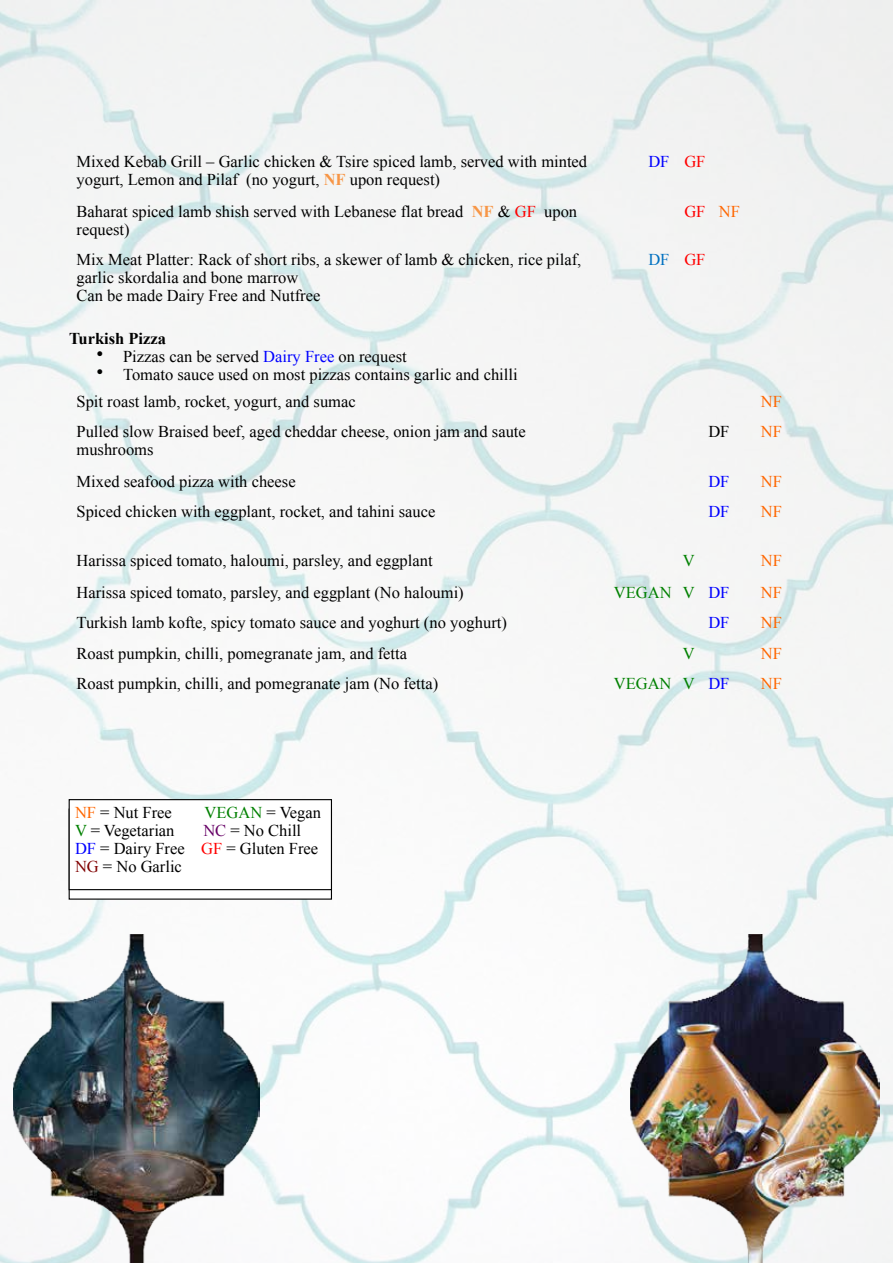
<style>
.page{position:relative;width:893px;height:1263px;background:#fff}
.page>*{position:absolute;margin:0;border:0;box-sizing:border-box;transform-origin:0 0}
.t1{font:16.5px/18px "Times New Roman";color:#000}
.t2{font:16.5px "Times New Roman";color:#f60}
.t3{font:16.5px "Times New Roman";color:#008000}
.t4{font:700 16.5px "Times New Roman";color:#000}
.t5{font:16.5px "Times New Roman";color:#00f}
.t6{font:16.5px "Times New Roman";color:#f00}
.t7{font:16.5px "Times New Roman";color:#0070c0}
.s1{font-weight:700;color:#f79646}
.s2{color:#f00}
.s3{color:#f60}
.s4{color:#00f}
.s5{color:#008000}
.s6{color:#606}
.s7{color:#800000}
</style>
<div class="page">
<img style="left:0;top:0;width:892px;height:1263px">
<div style="left:69px;top:809px;width:262px;height:90px;background:#fff"></div>
<div style="left:69px;top:799px;width:263px;height:91px;background:#fff;border:1px solid #000"></div>
<img style="left:13px;top:935px;width:246px;height:327px">
<img style="left:630px;top:935px;width:249px;height:327px">
<p class="t1" style="left:76px;top:152px;width:512px">Mixed Kebab Grill – Garlic chicken &amp; Tsire spiced lamb, served with minted yogurt, Lemon and Pilaf (no yogurt, <span class="s1">NF</span> upon request)</p>
<p class="t5" style="left:648px;top:151px;width:59px">DF <span class="s2">GF</span></p>
<p class="t1" style="left:77px;top:202px;width:502px">Baharat spiced lamb shish served with Lebanese flat bread <span class="s1">NF</span> &amp; <span class="s2">GF</span> upon request)</p>
<p class="t6" style="left:684px;top:200px;width:57px">GF <span class="s3">NF</span></p>
<p class="t1" style="left:77px;top:250px;width:506px">Mix Meat Platter: Rack of short ribs, a skewer of lamb &amp; chicken, rice pilaf, garlic skordalia and bone marrow<br>Can be made Dairy Free and Nutfree</p>
<p class="t7" style="left:648px;top:248px;width:59px">DF <span class="s2">GF</span></p>
<p class="t4" style="left:69px;top:327px;width:99px">Turkish Pizza</p>
<p class="t1" style="left:96px;top:347px;width:312px">• Pizzas can be served <span class="s4">Dairy Free</span> on request</p>
<p class="t1" style="left:96px;top:365px;width:423px">• Tomato sauce used on most pizzas contains garlic and chilli</p>
<p class="t1" style="left:77px;top:392px;width:281px">Spit roast lamb, rocket, yogurt, and sumac</p>
<p class="t2" style="left:761px;top:391px;width:23px">NF</p>
<p class="t1" style="left:77px;top:422px;width:451px">Pulled slow Braised beef, aged cheddar cheese, onion jam and saute mushrooms</p>
<p class="t1" style="left:708px;top:422px;width:23px">DF</p>
<p class="t2" style="left:761px;top:421px;width:23px">NF</p>
<p class="t1" style="left:77px;top:472px;width:221px">Mixed seafood pizza with cheese</p>
<p class="t5" style="left:708px;top:470px;width:23px">DF</p>
<p class="t2" style="left:761px;top:470px;width:23px">NF</p>
<p class="t1" style="left:77px;top:502px;width:360px">Spiced chicken with eggplant, rocket, and tahini sauce</p>
<p class="t5" style="left:708px;top:500px;width:23px">DF</p>
<p class="t2" style="left:761px;top:500px;width:23px">NF</p>
<p class="t1" style="left:77px;top:551px;width:357px">Harissa spiced tomato, haloumi, parsley, and eggplant</p>
<p class="t3" style="left:683px;top:550px;width:13px">V</p>
<p class="t2" style="left:760px;top:550px;width:23px">NF</p>
<p class="t1" style="left:76px;top:583px;width:389px">Harissa spiced tomato, parsley, and eggplant (No haloumi)</p>
<p class="t3" style="left:613px;top:581px;width:117px">VEGAN V <span class="s4">DF</span></p>
<p class="t2" style="left:760px;top:581px;width:23px">NF</p>
<p class="t1" style="left:76px;top:613px;width:432px">Turkish lamb kofte, spicy tomato sauce and yoghurt (no yoghurt)</p>
<p class="t5" style="left:708px;top:611px;width:23px">DF</p>
<p class="t2" style="left:760px;top:611px;width:23px">NF</p>
<p class="t1" style="left:76px;top:644px;width:332px">Roast pumpkin, chilli, pomegranate jam, and fetta</p>
<p class="t3" style="left:682px;top:643px;width:13px">V</p>
<p class="t2" style="left:760px;top:643px;width:23px">NF</p>
<p class="t1" style="left:76px;top:674px;width:363px">Roast pumpkin, chilli, and pomegranate jam (No fetta)</p>
<p class="t3" style="left:613px;top:673px;width:117px">VEGAN V <span class="s4">DF</span></p>
<p class="t2" style="left:760px;top:673px;width:23px">NF</p>
<p class="t1" style="left:75px;top:803px;width:98px"><span class="s3">NF</span> = Nut Free</p>
<p class="t1" style="left:205px;top:803px;width:118px"><span class="s5">VEGAN</span> = Vegan</p>
<p class="t1" style="left:75px;top:821px;width:101px"><span class="s5">V</span> = Vegetarian</p>
<p class="t1" style="left:75px;top:821px;width:245px;text-indent:128px"><span class="s6">NC</span> = No Chill<br><span class="s4">DF</span> = Dairy Free <span class="s2">GF</span> = Gluten Free<br><span class="s7">NG</span> = No Garlic</p>
</div>
